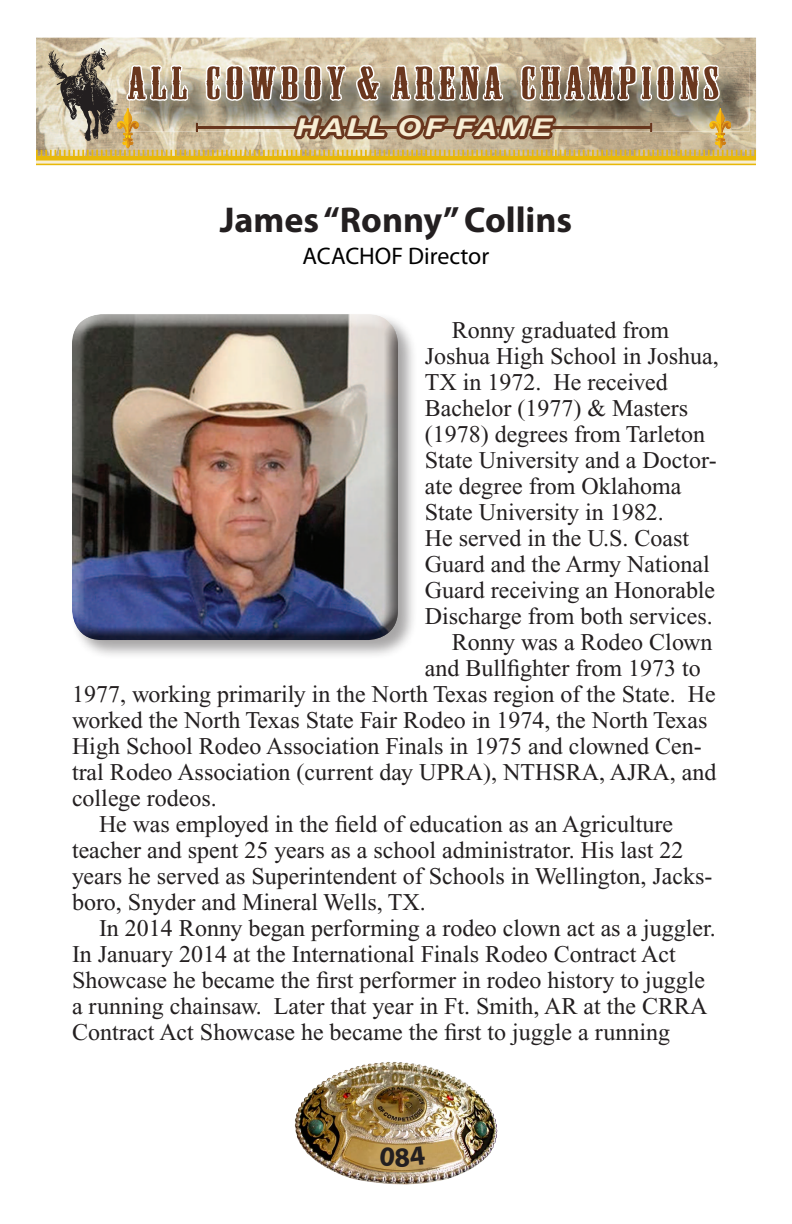
<style>
.page{position:relative;width:792px;height:1224px;background:#fff}
.page>*{position:absolute;margin:0;border:0;box-sizing:border-box;transform-origin:0 0}
.t1{font:43px "Mesquite";letter-spacing:.08em;color:#6a371e;scale:1.49 1}
.t2{font:700 36px "Myriad Pro";color:#231f20}
.t3{font:italic 700 24.8px "Helvetica Neue";letter-spacing:.13em;color:#f7eed5;scale:1.22 1}
.t4{font:24px "Times New Roman";color:#231f20}
.t5{font:24px "Myriad Pro";color:#000}
</style>
<div class="page">
<svg style="left:36px;top:37px;width:720px;height:129px;background:#c6b593"></svg>
<img style="left:47px;top:48px;width:70px;height:93px">
<img style="left:294px;top:1062px;width:197px;height:123px">
<div style="left:70px;top:312px;width:347px;height:348px;background:#231f20;opacity:.4"></div>
<div style="left:72px;top:313px;width:330px;height:310px;background:#fff;opacity:.75"></div>
<div style="left:72px;top:321px;width:330px;height:322px;background:#231f20;opacity:.75"></div>
<svg style="left:380px;top:1146px;width:46px;height:21px"></svg>
<h1 class="t1" style="left:128px;top:61px;width:398px">ALL COWBOY&amp; ARENA CHAMPIONS</h1>
<p class="t3" style="left:297px;top:112px;width:211px">HALL OF FAME</p>
<h2 class="t2" style="left:220px;top:197px;width:354px">James “Ronny” Collins</h2>
<p class="t5" style="left:303px;top:241px;width:188px">ACACHOF Director</p>
<p class="t4" style="left:452px;top:317px;width:219px">Ronny graduated from</p>
<p class="t4" style="left:425px;top:343px;width:295px">Joshua High School in Joshua,</p>
<p class="t4" style="left:425px;top:369px;width:244px">TX in 1972. He received</p>
<p class="t4" style="left:425px;top:395px;width:265px">Bachelor (1977) &amp; Masters</p>
<p class="t4" style="left:425px;top:421px;width:282px">(1978) degrees from Tarleton</p>
<p class="t4" style="left:425px;top:447px;width:293px">State University and a Doctor-</p>
<p class="t4" style="left:425px;top:473px;width:258px">ate degree from Oklahoma</p>
<p class="t4" style="left:425px;top:499px;width:241px">State University in 1982.</p>
<p class="t4" style="left:425px;top:525px;width:266px">He served in the U.S. Coast</p>
<p class="t4" style="left:425px;top:551px;width:286px">Guard and the Army National</p>
<p class="t4" style="left:425px;top:577px;width:292px">Guard receiving an Honorable</p>
<p class="t4" style="left:425px;top:603px;width:289px">Discharge from both services.</p>
<p class="t4" style="left:452px;top:629px;width:262px">Ronny was a Rodeo Clown</p>
<p class="t4" style="left:425px;top:655px;width:277px">and Bullfighter from 1973 to</p>
<p class="t4" style="left:72px;top:681px;width:645px">1977, working primarily in the North Texas region of the State. He</p>
<p class="t4" style="left:72px;top:707px;width:637px">worked the North Texas State Fair Rodeo in 1974, the North Texas</p>
<p class="t4" style="left:72px;top:733px;width:631px">High School Rodeo Association Finals in 1975 and clowned Cen-</p>
<p class="t4" style="left:72px;top:759px;width:646px">tral Rodeo Association (current day UPRA), NTHSRA, AJRA, and</p>
<p class="t4" style="left:72px;top:785px;width:146px">college rodeos.</p>
<p class="t4" style="left:99px;top:811px;width:576px">He was employed in the field of education as an Agriculture</p>
<p class="t4" style="left:72px;top:837px;width:613px">teacher and spent 25 years as a school administrator. His last 22</p>
<p class="t4" style="left:72px;top:863px;width:642px">years he served as Superintendent of Schools in Wellington, Jacks-</p>
<p class="t4" style="left:72px;top:889px;width:355px">boro, Snyder and Mineral Wells, TX.</p>
<p class="t4" style="left:99px;top:915px;width:618px">In 2014 Ronny began performing a rodeo clown act as a juggler.</p>
<p class="t4" style="left:72px;top:941px;width:605px">In January 2014 at the International Finals Rodeo Contract Act</p>
<p class="t4" style="left:72px;top:967px;width:635px">Showcase he became the first performer in rodeo history to juggle</p>
<p class="t4" style="left:72px;top:993px;width:637px">a running chainsaw. Later that year in Ft. Smith, AR at the CRRA</p>
<p class="t4" style="left:72px;top:1019px;width:600px">Contract Act Showcase he became the first to juggle a running</p>
</div>
